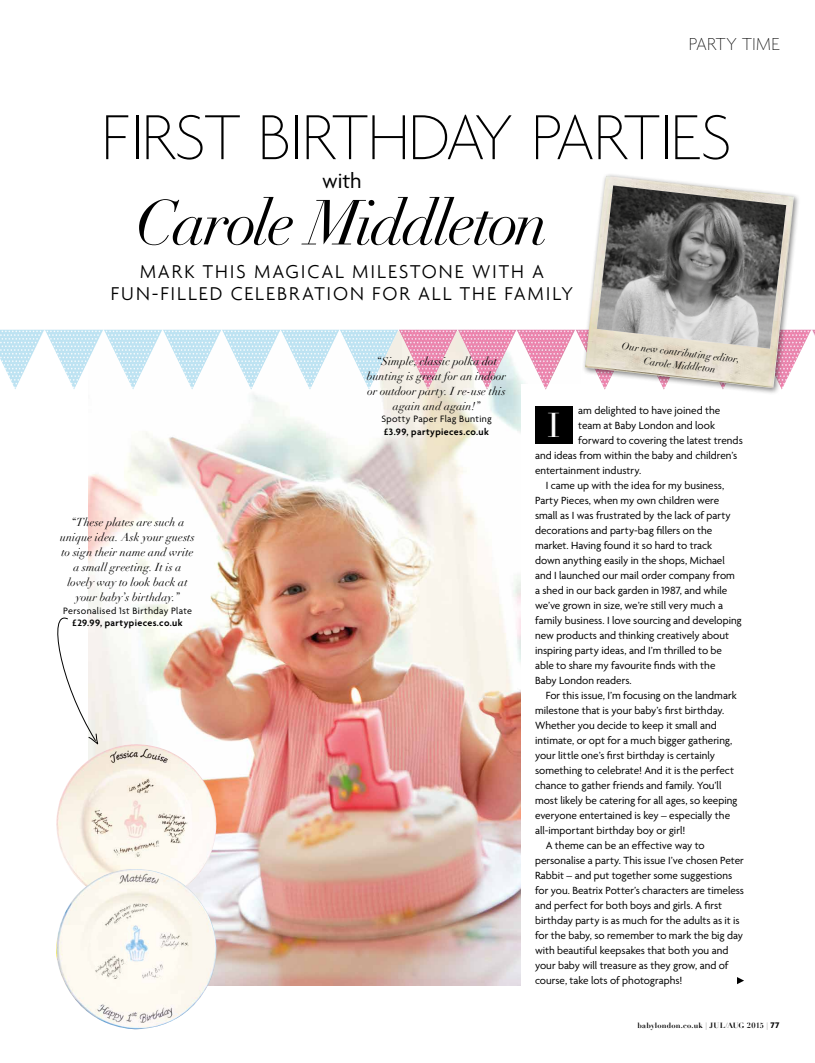
<style>
.page{position:relative;width:815px;height:1063px;background:#fff}
.page>*{position:absolute;margin:0;border:0;box-sizing:border-box;transform-origin:0 0}
.t1{font:100 68.75px "Agenda";letter-spacing:-.03em;color:#000}
.t2{font:italic 62.5px "Didot";letter-spacing:-.04em;color:#000}
.t3{font:33.62px "Didot";color:#fff}
.t4{font:22.5px "Agenda";color:#000}
.t5{font:300 20px/22.5px "Agenda";letter-spacing:.095em;color:#000;text-align:center}
.t6{font:100 18.75px "Agenda";letter-spacing:.005em;color:#000}
.t7{font:11.25px "Agenda";color:#000}
.t8{font:italic 11.25px/15px "Didot";letter-spacing:.005em;color:#000;text-align:center}
.t9{font:10px "Agenda";letter-spacing:.035em;color:#000}
.t10{font:600 10px "Agenda";letter-spacing:.035em;color:#000}
.t11{font:italic 10px/12.5px "Didot";color:#000;text-align:center}
.t12{font:700 7.5px "Didot";letter-spacing:.03em;color:#000}
.s1{font-family:"Agenda";font-size:8.75px}
</style>
<div class="page">
<img style="left:89px;top:390px;width:432px;height:595px">
<div style="left:535px;top:406px;width:38px;height:38px;background:#000"></div>
<svg style="left:737px;top:977px;width:7px;height:7px"></svg>
<img style="left:0;top:330px;width:815px;height:60px">
<img style="left:56px;top:744px;width:160px;height:124px">
<img style="left:56px;top:868px;width:169px;height:161px">
<div style="left:581px;top:172px;width:220px;height:223px;background:#000;opacity:.5"></div>
<img style="left:585px;top:176px;width:209px;height:212px">
<img style="left:597px;top:185px;width:189px;height:164px">
<svg style="left:56px;top:610px;width:42px;height:135px"></svg>
<h3 class="t6" style="left:689px;top:33px;width:92px">PARTY TIME</h3>
<h1 class="t1" style="left:101px;top:98px;width:632px">FIRST BIRTHDAY PARTIES</h1>
<h3 class="t4" style="left:322px;top:168px;width:41px">with</h3>
<h2 class="t2" style="left:135px;top:184px;width:414px">Carole Middleton</h2>
<h3 class="t5" style="left:111px;top:260px;width:464px">MARK THIS MAGICAL MILESTONE WITH A<br>FUN-FILLED CELEBRATION FOR ALL THE FAMILY</h3>
<p class="t8" style="left:60px;top:515px;width:136px">“These plates are such a unique idea. Ask your guests to sign their name and write a small greeting. It is a lovely way to look back at your baby’s birthday.”</p>
<p class="t9" style="left:63px;top:604px;width:130px">Personalised 1st Birthday Plate</p>
<p class="t10" style="left:73px;top:617px;width:111px">£29.99, partypieces.co.uk</p>
<p class="t8" style="left:367px;top:354px;width:141px">“Simple, classic polka dot bunting is great for an indoor or outdoor party. I re-use this again and again!”</p>
<p class="t9" style="left:381px;top:413px;width:112px">Spotty Paper Flag Bunting</p>
<p class="t10" style="left:384px;top:425px;width:106px">£3.99, partypieces.co.uk</p>
<p class="t11" style="left:622px;top:340px;width:120px;rotate:6deg">Our new contributing editor,<br>Carole Middleton</p>
<p class="t7" style="left:578px;top:404px;width:143px">am delighted to have joined the</p>
<p class="t7" style="left:578px;top:419px;width:138px">team at Baby London and look</p>
<p class="t7" style="left:578px;top:434px;width:166px">forward to covering the latest trends</p>
<p class="t7" style="left:535px;top:449px;width:204px">and ideas from within the baby and children’s</p>
<p class="t7" style="left:535px;top:464px;width:108px">entertainment industry.</p>
<p class="t7" style="left:546px;top:479px;width:180px">I came up with the idea for my business,</p>
<p class="t7" style="left:535px;top:494px;width:186px">Party Pieces, when my own children were</p>
<p class="t7" style="left:535px;top:509px;width:197px">small as I was frustrated by the lack of party</p>
<p class="t7" style="left:535px;top:524px;width:179px">decorations and party-bag fillers on the</p>
<p class="t7" style="left:535px;top:539px;width:179px">market. Having found it so hard to track</p>
<p class="t7" style="left:535px;top:554px;width:191px">down anything easily in the shops, Michael</p>
<p class="t7" style="left:535px;top:569px;width:201px">and I launched our mail order company from</p>
<p class="t7" style="left:535px;top:584px;width:194px">a shed in our back garden in 1987, and while</p>
<p class="t7" style="left:535px;top:599px;width:189px">we’ve grown in size, we’re still very much a</p>
<p class="t7" style="left:535px;top:614px;width:208px">family business. I love sourcing and developing</p>
<p class="t7" style="left:535px;top:629px;width:195px">new products and thinking creatively about</p>
<p class="t7" style="left:535px;top:644px;width:189px">inspiring party ideas, and I’m thrilled to be</p>
<p class="t7" style="left:535px;top:659px;width:182px">able to share my favourite finds with the</p>
<p class="t7" style="left:535px;top:674px;width:98px">Baby London readers.</p>
<p class="t7" style="left:546px;top:689px;width:192px">For this issue, I’m focusing on the landmark</p>
<p class="t7" style="left:535px;top:704px;width:191px">milestone that is your baby’s first birthday.</p>
<p class="t7" style="left:535px;top:719px;width:183px">Whether you decide to keep it small and</p>
<p class="t7" style="left:535px;top:734px;width:199px">intimate, or opt for a much bigger gathering,</p>
<p class="t7" style="left:535px;top:749px;width:182px">your little one’s first birthday is certainly</p>
<p class="t7" style="left:535px;top:764px;width:201px">something to celebrate! And it is the perfect</p>
<p class="t7" style="left:535px;top:779px;width:188px">chance to gather friends and family. You’ll</p>
<p class="t7" style="left:535px;top:794px;width:204px">most likely be catering for all ages, so keeping</p>
<p class="t7" style="left:535px;top:809px;width:197px">everyone entertained is key – especially the</p>
<p class="t7" style="left:535px;top:824px;width:152px">all-important birthday boy or girl!</p>
<p class="t7" style="left:546px;top:839px;width:161px">A theme can be an effective way to</p>
<p class="t7" style="left:535px;top:854px;width:210px">personalise a party. This issue I’ve chosen Peter</p>
<p class="t7" style="left:535px;top:869px;width:199px">Rabbit – and put together some suggestions</p>
<p class="t7" style="left:535px;top:884px;width:211px">for you. Beatrix Potter’s characters are timeless</p>
<p class="t7" style="left:535px;top:899px;width:189px">and perfect for both boys and girls. A first</p>
<p class="t7" style="left:535px;top:914px;width:206px">birthday party is as much for the adults as it is</p>
<p class="t7" style="left:535px;top:929px;width:210px">for the baby, so remember to mark the big day</p>
<p class="t7" style="left:535px;top:944px;width:195px">with beautiful keepsakes that both you and</p>
<p class="t7" style="left:535px;top:959px;width:195px">your baby will treasure as they grow, and of</p>
<p class="t7" style="left:535px;top:974px;width:149px">course, take lots of photographs!</p>
<h3 class="t3" style="left:547px;top:405px;width:15px">I</h3>
<p class="t12" style="left:637px;top:1020px;width:144px">babylondon.co.uk | JUL/AUG 2015 | <span class="s1">77</span></p>
</div>
